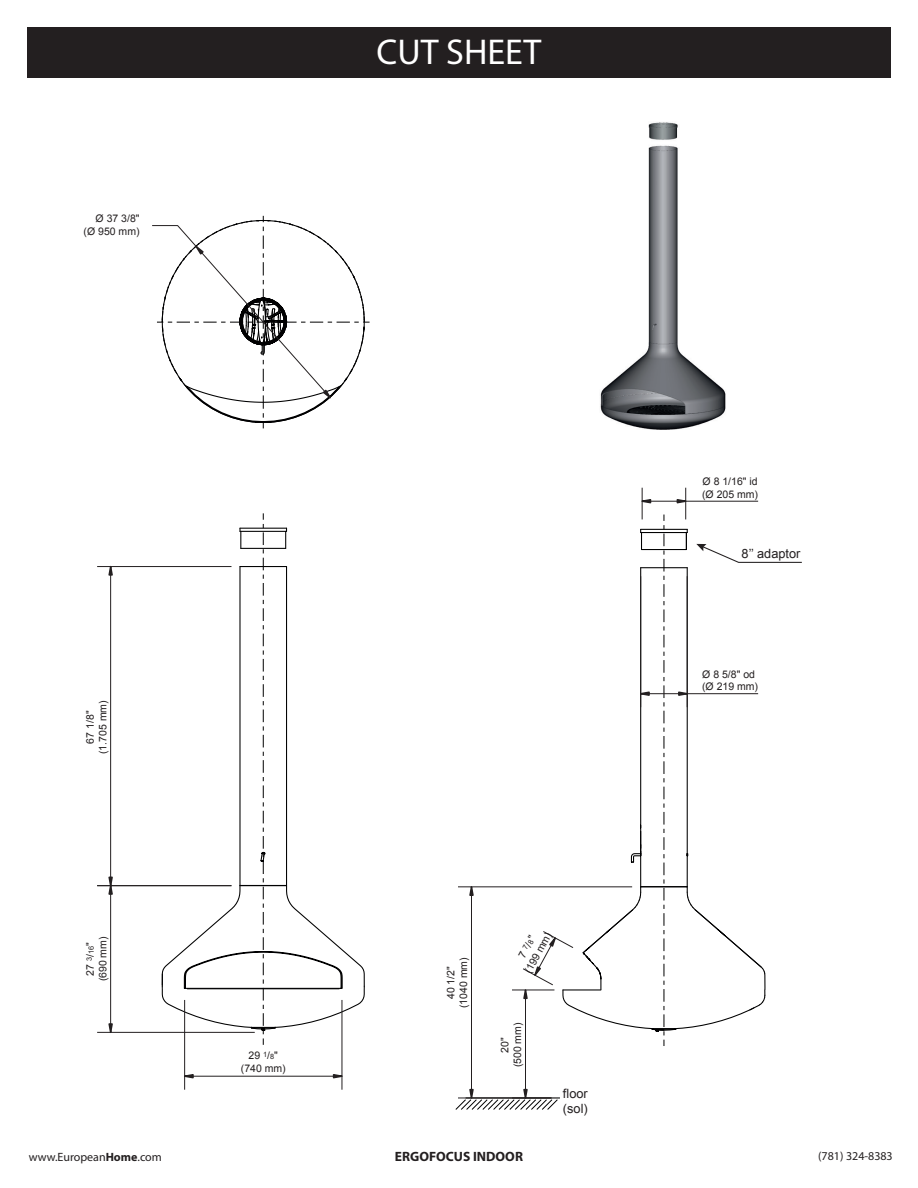
<style>
.page{position:relative;width:918px;height:1188px;background:#fff}
.page>*{position:absolute;margin:0;border:0;box-sizing:border-box;transform-origin:0 0}
.t1{font:36px "Myriad Pro";color:#fff}
.t2{font:700 13.5px "Myriad Pro";color:#231f20}
.t3{font:12.75px/15.3px "Arial";color:#231f20}
.t4{font:12px "Myriad Pro";color:#231f20}
.t5{font:10.5px/12.6px "Arial";color:#231f20;text-align:center}
.s1{font-size:7.35px}
.s2{font-weight:700}
</style>
<div class="page">
<div style="left:27px;top:27px;width:864px;height:51px;background:#231f20"></div>
<img style="left:600px;top:122px;width:126px;height:308px">
<hr style="left:466px;top:1097px;width:94px;height:2px;background:#000001">
<svg style="left:161px;top:513px;width:204px;height:532px"></svg>
<hr style="left:110px;top:886px;width:1px;height:146px;background:#231f20">
<hr style="left:97px;top:1032px;width:158px;height:1px;background:#231f20">
<svg style="left:107px;top:1022px;width:7px;height:11px"></svg>
<hr style="left:110px;top:567px;width:1px;height:319px;background:#231f20">
<hr style="left:97px;top:885px;width:134px;height:1px;background:#231f20">
<hr style="left:97px;top:566px;width:134px;height:1px;background:#231f20">
<svg style="left:107px;top:876px;width:7px;height:20px"></svg>
<svg style="left:107px;top:565px;width:7px;height:12px"></svg>
<hr style="left:185px;top:1076px;width:157px;height:1px;background:#231f20">
<hr style="left:184px;top:1000px;width:1px;height:90px;background:#231f20">
<hr style="left:342px;top:1000px;width:1px;height:90px;background:#231f20">
<svg style="left:184px;top:1073px;width:11px;height:6px"></svg>
<svg style="left:332px;top:1073px;width:11px;height:6px"></svg>
<hr style="left:642px;top:501px;width:44px;height:1px;background:#231f20">
<hr style="left:642px;top:488px;width:1px;height:31px;background:#231f20">
<hr style="left:685px;top:488px;width:1px;height:31px;background:#231f20">
<hr style="left:686px;top:501px;width:72px;height:1px;background:#231f20">
<svg style="left:641px;top:498px;width:11px;height:6px"></svg>
<svg style="left:676px;top:498px;width:18px;height:6px"></svg>
<svg style="left:152px;top:215px;width:218px;height:213px"></svg>
<hr style="left:525px;top:990px;width:1px;height:108px;background:#231f20">
<hr style="left:512px;top:990px;width:42px;height:1px;background:#231f20">
<svg style="left:522px;top:515px;width:280px;height:531px"></svg>
<hr style="left:471px;top:887px;width:1px;height:211px;background:#231f20">
<hr style="left:458px;top:887px;width:174px;height:1px;background:#231f20">
<svg style="left:455px;top:1088px;width:103px;height:22px"></svg>
<svg style="left:468px;top:886px;width:7px;height:10px"></svg>
<p class="t5" style="left:84px;top:212px;width:58px;text-align:right">Ø 37 3/8" (Ø 950 mm)</p>
<h1 class="t1" style="left:377px;top:29px;width:166px">CUT SHEET</h1>
<p class="t5" style="left:84px;top:754px;width:55px;rotate:-90deg">67 1/8" (1.705 mm)</p>
<p class="t5" style="left:84px;top:981px;width:46px;rotate:-90deg">27 <sup>3</sup>/<span class="s1">16</span>" (690 mm)</p>
<p class="t5" style="left:241px;top:1049px;width:46px">29 <sup>1</sup>/<span class="s1">8</span>" (740 mm)</p>
<p class="t5" style="left:445px;top:1008px;width:52px;rotate:-90deg">40 1/2" (1040 mm)</p>
<p class="t5" style="left:511px;top:963px;width:46px;rotate:-61deg">7 <sup>7</sup>/<span class="s1">8</span>" (199 mm)</p>
<p class="t5" style="left:499px;top:1067px;width:46px;rotate:-90deg">20"<br>(500 mm)</p>
<p class="t3" style="left:563px;top:1086px;width:26px">floor (sol)</p>
<p class="t5" style="left:702px;top:476px;width:58px;text-align:left">Ø 8 1/16" id (Ø 205 mm)</p>
<p class="t3" style="left:742px;top:546px;width:60px">8’’ adaptor</p>
<p class="t5" style="left:702px;top:668px;width:58px;text-align:left">Ø 8 5/8" od (Ø 219 mm)</p>
<p class="t4" style="left:29px;top:1150px;width:135px">www.European<span class="s2">Home</span>.com</p>
<p class="t2" style="left:395px;top:1148px;width:130px">ERGOFOCUS INDOOR</p>
<p class="t4" style="left:818px;top:1149px;width:76px">(781) 324-8383</p>
</div>
